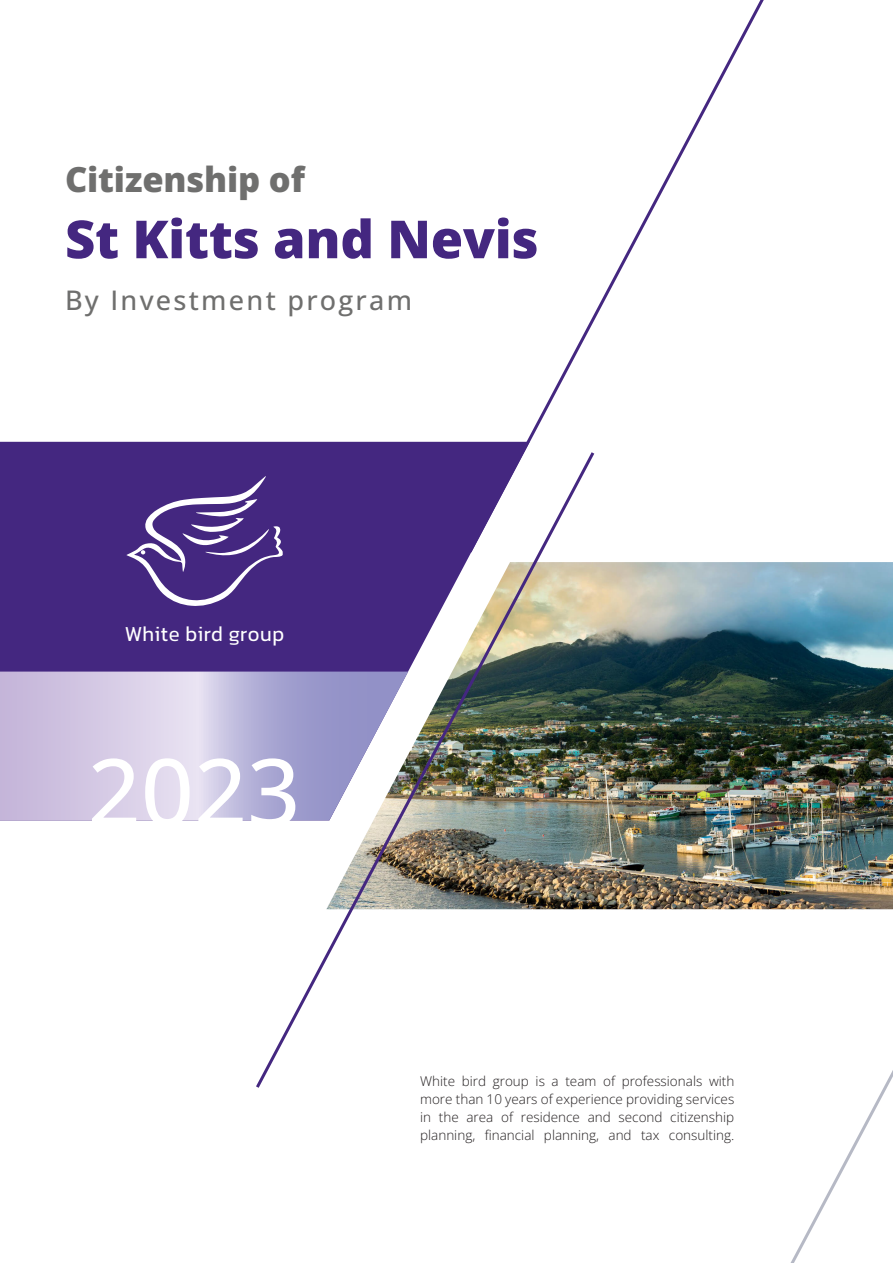
<style>
.page{position:relative;width:893px;height:1263px;background:#fff}
.page>*{position:absolute;margin:0;border:0;box-sizing:border-box;transform-origin:0 0}
.t1{font:500 93px "Open Sans";color:#fff}
.t2{font:800 52.5px "Open Sans";letter-spacing:-.005em;color:#442780}
.t3{font:800 34.5px "Open Sans";letter-spacing:-.005em;color:#6f6f6e}
.t4{font:500 27px "Open Sans";letter-spacing:.085em;color:#6f6f6e}
.t5{font:22.2px "Yekan Bakh";letter-spacing:-.02em;color:#fff}
.t6{font:300 13.5px/18px "Open Sans";color:#231f20;text-align:justify}
</style>
<div class="page">
<img style="left:597px;top:562px;width:296px;height:347px">
<div style="left:0;top:442px;width:466px;height:230px;background:#442780"></div>
<svg style="left:0;top:672px;width:253px;height:148px;background:#d3c9e4"></svg>
<img style="left:253px;top:449px;width:344px;height:639px">
<svg style="left:790px;top:1070px;width:103px;height:193px"></svg>
<svg style="left:466px;top:0;width:298px;height:556px"></svg>
<svg style="left:127px;top:476px;width:156px;height:131px;background:#604793"></svg>
<h3 class="t3" style="left:65px;top:156px;width:241px">Citizenship of</h3>
<h2 class="t2" style="left:65px;top:203px;width:475px">St Kitts and Nevis</h2>
<h3 class="t4" style="left:65px;top:281px;width:349px">By Investment program</h3>
<h3 class="t5" style="left:125px;top:620px;width:161px">White bird group</h3>
<h1 class="t1" style="left:88px;top:728px;width:214px">2023</h1>
<p class="t6" style="left:420px;top:1071px;width:316px">White bird group is a team of professionals with more than 10 years of experience providing services in the area of residence and second citizenship planning, financial planning, and tax consulting.</p>
</div>
